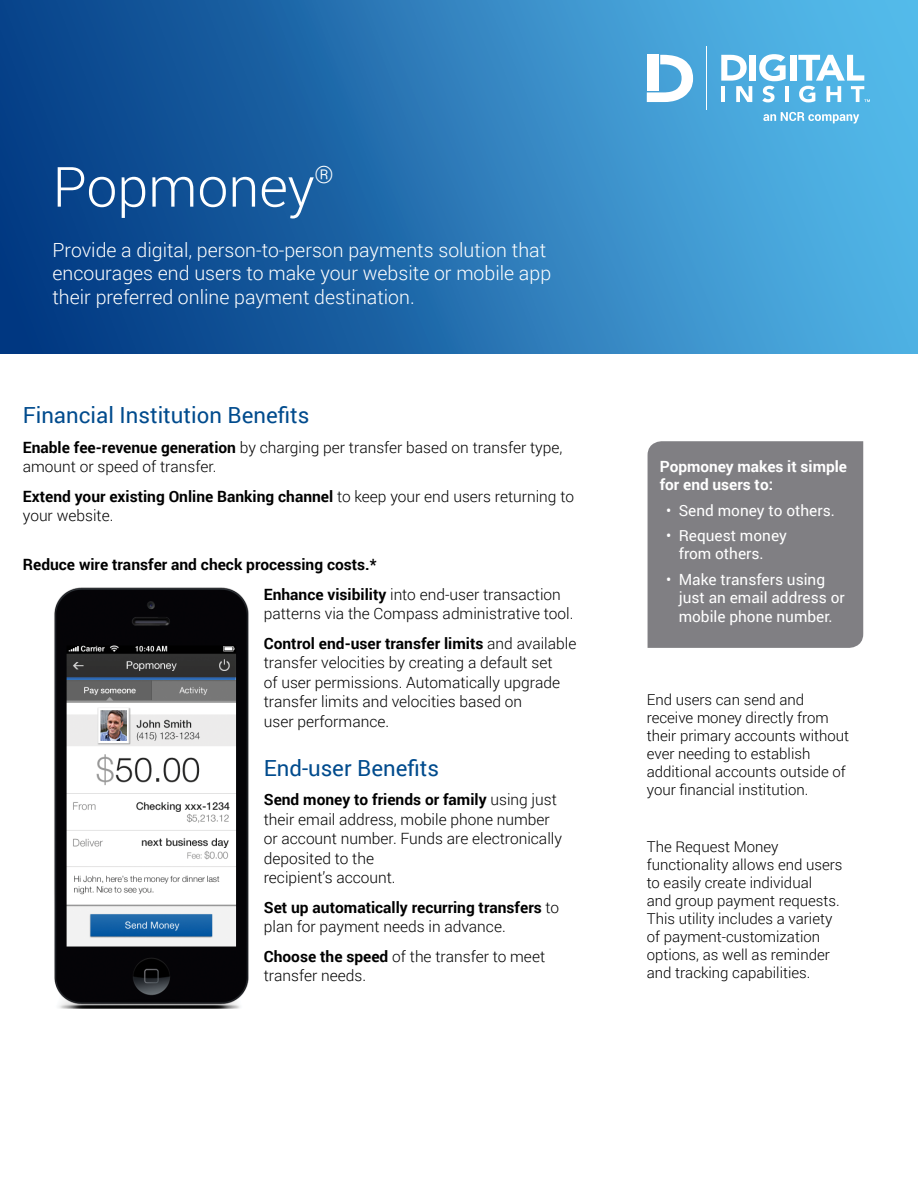
<style>
.page{position:relative;width:918px;height:1188px;background:#fff}
.page>*{position:absolute;margin:0;border:0;box-sizing:border-box;transform-origin:0 0}
.t1{font:300 55.5px "Roboto";color:#fff}
.t2{font:300 24px "Roboto";color:#fff}
.t3{font:22.2px "Roboto";color:#004b8d}
.t4{font:300 19.5px/23.4px "Roboto";color:#fff}
.t5{font:300 15.6px/19.5px "Roboto";color:#000}
.t6{font:700 15.6px/29.5px "Roboto";color:#000}
.t7{font:15.45px/18.5px "Roboto";color:#fff}
.t8{font:700 15.45px/18.5px "Roboto";color:#fff}
.t9{font:300 15px/18px "Roboto";color:#000}
.s1{font-weight:700}
.s2{font-weight:300}
</style>
<div class="page">
<div style="left:0;top:0;width:918px;height:353px;background:linear-gradient(to right,#003781,#57bced)"></div>
<div style="left:648px;top:441px;width:215px;height:207px;background:#807f83"></div>
<svg style="left:647px;top:55px;width:46px;height:47px"></svg>
<hr style="left:706px;top:47px;width:1px;height:63px;background:#fff">
<div style="left:750px;top:55px;width:6px;height:26px;background:#fff"></div>
<div style="left:790px;top:55px;width:6px;height:26px;background:#fff"></div>
<svg style="left:721px;top:55px;width:31px;height:47px"></svg>
<svg style="left:759px;top:54px;width:27px;height:48px"></svg>
<hr style="left:785px;top:86px;width:4px;height:16px;background:#fff">
<svg style="left:798px;top:55px;width:72px;height:47px"></svg>
<img style="left:54px;top:587px;width:195px;height:422px">
<svg style="left:763px;top:112px;width:96px;height:12px"></svg>
<h1 class="t1" style="left:52px;top:148px;width:264px">Popmoney</h1>
<h2 class="t2" style="left:315px;top:158px;width:21px">®</h2>
<p class="t4" style="left:52px;top:238px;width:500px">Provide a digital, person-to-person payments solution that encourages end users to make your website or mobile app their preferred online payment destination.</p>
<h3 class="t3" style="left:23px;top:400px;width:288px">Financial Institution Benefits</h3>
<p class="t5" style="left:23px;top:437px;width:541px"><span class="s1">Enable fee-revenue generation</span> by charging per transfer based on transfer type, amount or speed of transfer.</p>
<p class="t5" style="left:23px;top:486px;width:553px"><span class="s1">Extend your existing Online Banking channel</span> to keep your end users returning to your website.</p>
<p class="t6" style="left:264px;top:549px;width:299px;text-indent:-241px">Reduce wire transfer and check processing costs.*<br>Enhance visibility <span class="s2">into end-user transaction</span></p>
<p class="t5" style="left:264px;top:598px;width:314px;line-height:29.5px">patterns via the Compass administrative tool.<br><span class="s1">Control end-user transfer limits</span> and available</p>
<p class="t5" style="left:264px;top:652px;width:298px">transfer velocities by creating a default set of user permissions. Automatically upgrade transfer limits and velocities based on<br>user performance.</p>
<h3 class="t3" style="left:264px;top:752px;width:177px">End-user Benefits</h3>
<p class="t5" style="left:264px;top:789px;width:300px"><span class="s1">Send money to friends or family</span> using just their email address, mobile phone number or account number. Funds are electronically deposited to the<br>recipient’s account.</p>
<p class="t6" style="left:264px;top:897px;width:297px;line-height:19.5px">Set up automatically recurring transfers <span class="s2">to plan for payment needs in advance.</span></p>
<p class="t5" style="left:264px;top:946px;width:283px"><span class="s1">Choose the speed</span> of the transfer to meet transfer needs.</p>
<p class="t8" style="left:660px;top:456px;width:189px">Popmoney makes it simple for end users to:</p>
<p class="t7" style="left:666px;top:500px;width:170px">• Send money to others.</p>
<p class="t7" style="left:679px;top:526px;width:110px;text-indent:-13px">• Request money from others.</p>
<p class="t7" style="left:679px;top:569px;width:168px;text-indent:-13px">• Make transfers using just an email address or mobile phone number.</p>
<p class="t9" style="left:647px;top:690px;width:204px">End users can send and receive money directly from their primary accounts without ever needing to establish additional accounts outside of your financial institution.</p>
<p class="t9" style="left:647px;top:837px;width:197px">The Request Money functionality allows end users to easily create individual<br>and group payment requests.<br>This utility includes a variety of payment-customization options, as well as reminder and tracking capabilities.</p>
</div>
